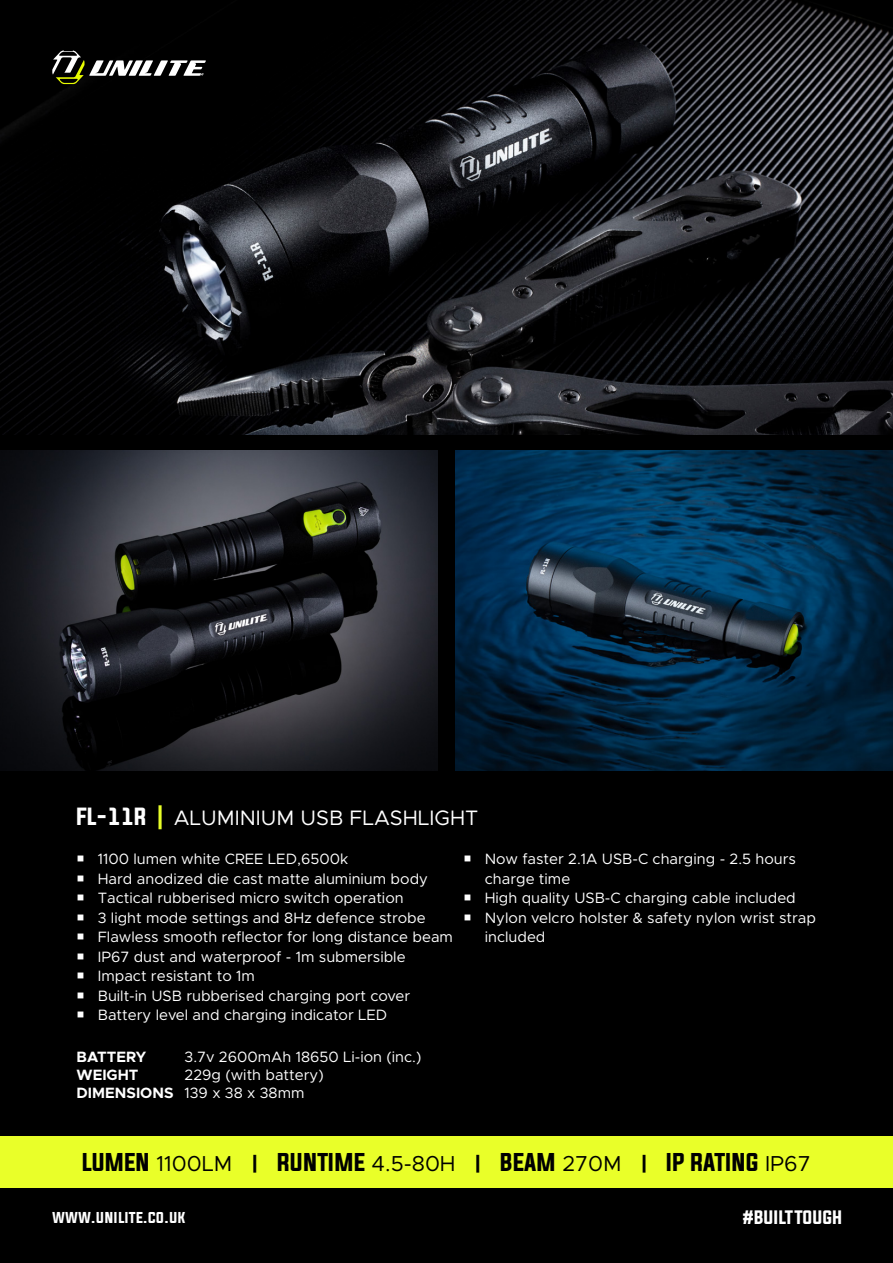
<style>
.page{position:relative;width:893px;height:1263px;background:#000}
.page>*{position:absolute;margin:0;border:0;box-sizing:border-box;transform-origin:0 0}
.t1{font:21.75px "Evogria";color:#000}
.t2{font:21px "Metropolis";color:#fff}
.t3{font:16.5px "Evogria";color:#fff}
.t4{font:15px/19.5px "Metropolis";color:#fff}
.t5{font:700 15px "Metropolis";color:#fff}
.t6{font:14.1px "Evogria";color:#fff}
.s1{font-family:"Evogria"}
.s2{font-family:"Evogria";color:#e9ff29}
.s3{font-weight:700}
.s4{font-family:"Metropolis"}
.s5{font-family:"Metropolis";font-weight:900}
</style>
<div class="page">
<img style="left:0;top:0;width:893px;height:435px">
<img style="left:456px;top:450px;width:437px;height:321px">
<img style="left:0;top:450px;width:437px;height:321px">
<div style="left:0;top:1136px;width:893px;height:51px;background:#e9ff29"></div>
<svg style="left:52px;top:51px;width:154px;height:33px"></svg>
<h2 class="t2" style="left:77px;top:804px;width:403px"><span class="s1">FL-11R</span> <span class="s2">|</span> ALUMINIUM USB FLASHLIGHT</h2>
<p class="t4" style="left:98px;top:849px;width:357px">1100 lumen white CREE LED,6500k<br>Hard anodized die cast matte aluminium body Tactical rubberised micro switch operation<br>3 light mode settings and 8Hz defence strobe Flawless smooth reflector for long distance beam IP67 dust and waterproof - 1m submersible Impact resistant to 1m<br>Built-in USB rubberised charging port cover Battery level and charging indicator LED</p>
<p class="t4" style="left:485px;top:849px;width:333px">Now faster 2.1A USB-C charging - 2.5 hours charge time<br>High quality USB-C charging cable included<br>Nylon velcro holster &amp; safety nylon wrist strap included</p>
<p class="t5" style="left:77px;top:1047px;width:71px">BATTERY</p>
<p class="t4" style="left:185px;top:1047px;width:238px">3.7v 2600mAh 18650 Li-ion (inc.)</p>
<p class="t5" style="left:77px;top:1065px;width:63px">WEIGHT</p>
<p class="t4" style="left:77px;top:1066px;width:249px;line-height:18px;text-indent:108px">229g (with battery)<br><span class="s3">DIMENSIONS</span> 139 x 38 x 38mm</p>
<h1 class="t1" style="left:82px;top:1146px;width:730px">LUMEN <span class="s4">1100LM</span> <span class="s5">|</span> RUNTIME <span class="s4">4.5-80H</span> <span class="s5">|</span> BEAM <span class="s4">270M</span> <span class="s5">|</span> IP RATING <span class="s4">IP67</span></h1>
<p class="t6" style="left:52px;top:1207px;width:135px">WWW.UNILITE.CO.UK</p>
<p class="t3" style="left:743px;top:1206px;width:101px">#BUILT TOUGH</p>
</div>
